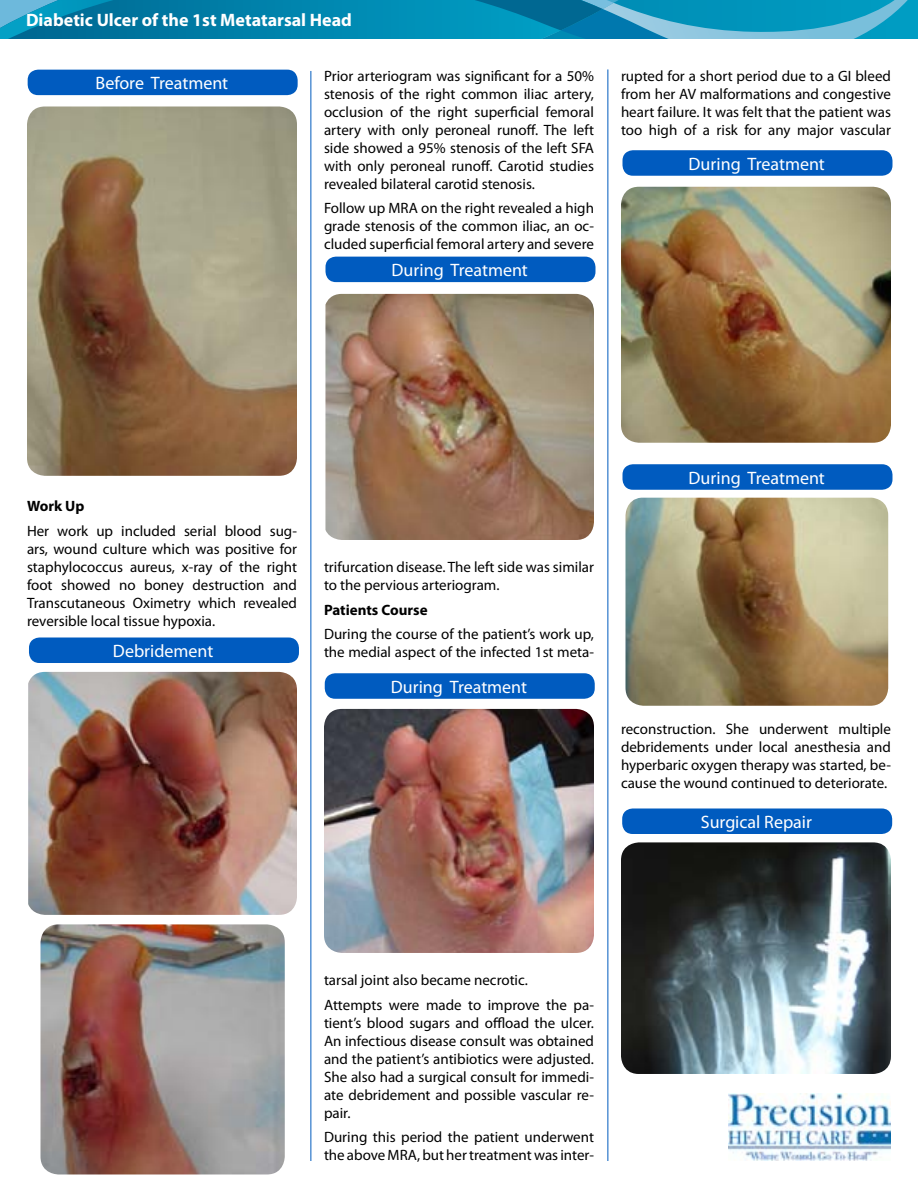
<style>
.page{position:relative;width:918px;height:1188px;background:#fff}
.page>*{position:absolute;margin:0;border:0;box-sizing:border-box;transform-origin:0 0}
.t1{font:18px "Myriad Pro";color:#fff}
.t2{font:700 18px "Myriad Pro";color:#fff}
.t3{font:15px/18px "Myriad Pro";color:#000;text-align:justify}
.t4{font:700 15px "Myriad Pro";color:#000}
</style>
<div class="page">
<svg style="left:219px;top:0;width:255px;height:153px"></svg>
<svg style="left:0;top:0;width:219px;height:39px;background:#0a7fa8"></svg>
<svg style="left:474px;top:0;width:434px;height:39px;background:#1d97bd"></svg>
<div style="left:0;top:39px;width:918px;height:80px;background:#fff"></div>
<hr style="left:310px;top:71px;width:1px;height:1090px;background:#005bbf">
<hr style="left:608px;top:69px;width:1px;height:1092px;background:#005bbf">
<img style="left:27px;top:106px;width:270px;height:370px">
<img style="left:325px;top:294px;width:269px;height:246px">
<img style="left:324px;top:709px;width:270px;height:244px">
<img style="left:621px;top:187px;width:270px;height:256px">
<img style="left:28px;top:672px;width:269px;height:243px">
<img style="left:40px;top:924px;width:245px;height:250px">
<img style="left:626px;top:498px;width:262px;height:208px">
<img style="left:621px;top:842px;width:270px;height:232px">
<div style="left:28px;top:70px;width:270px;height:25px;background:#005bbf;border-radius:10px"></div>
<div style="left:622px;top:150px;width:270px;height:26px;background:#005bbf;border-radius:10px"></div>
<div style="left:622px;top:464px;width:270px;height:26px;background:#005bbf;border-radius:10px"></div>
<div style="left:326px;top:257px;width:270px;height:25px;background:#005bbf;border-radius:10px"></div>
<div style="left:325px;top:673px;width:270px;height:26px;background:#005bbf;border-radius:10px"></div>
<div style="left:622px;top:808px;width:270px;height:26px;background:#005bbf;border-radius:10px"></div>
<div style="left:29px;top:638px;width:270px;height:25px;background:#005bbf;border-radius:10px"></div>
<img style="left:729px;top:1094px;width:162px;height:67px">
<p class="t2" style="left:26px;top:8px;width:327px">Diabetic Ulcer of the 1st Metatarsal Head</p>
<p class="t1" style="left:96px;top:72px;width:134px">Before Treatment</p>
<p class="t3" style="left:324px;top:66px;width:271px">Prior arteriogram was significant for a 50% stenosis of the right common iliac artery, occlusion of the right superficial femoral artery with only peroneal runoff. The left side showed a 95% stenosis of the left SFA with only peroneal runoff. Carotid studies revealed bilateral carotid stenosis.</p>
<p class="t3" style="left:324px;top:199px;width:272px">Follow up MRA on the right revealed a high grade stenosis of the common iliac, an oc&shy;cluded superficial femoral artery and severe</p>
<p class="t1" style="left:392px;top:259px;width:138px">During Treatment</p>
<p class="t3" style="left:621px;top:66px;width:272px">rupted for a short period due to a GI bleed from her AV malformations and congestive heart failure. It was felt that the patient was too high of a risk for any major vascular</p>
<p class="t1" style="left:689px;top:153px;width:138px">During Treatment</p>
<p class="t4" style="left:27px;top:496px;width:59px">Work Up</p>
<p class="t3" style="left:27px;top:521px;width:272px">Her work up included serial blood sug&shy;ars, wound culture which was positive for staphylococcus aureus, x-ray of the right foot showed no boney destruction and Transcutaneous Oximetry which revealed reversible local tissue hypoxia.</p>
<p class="t1" style="left:113px;top:640px;width:102px">Debridement</p>
<p class="t3" style="left:324px;top:558px;width:272px">trifurcation disease. The left side was similar to the pervious arteriogram.</p>
<p class="t4" style="left:324px;top:600px;width:105px">Patients Course</p>
<p class="t3" style="left:324px;top:625px;width:272px">During the course of the patient’s work up, the medial aspect of the infected 1st meta-</p>
<p class="t1" style="left:391px;top:676px;width:138px">During Treatment</p>
<p class="t1" style="left:689px;top:467px;width:138px">During Treatment</p>
<p class="t3" style="left:621px;top:720px;width:272px">reconstruction. She underwent multiple debridements under local anesthesia and hyperbaric oxygen therapy was started, be&shy;cause the wound continued to deteriorate.</p>
<p class="t1" style="left:701px;top:811px;width:113px">Surgical Repair</p>
<p class="t3" style="left:324px;top:967px;width:271px;line-height:24.8px">tarsal joint also became necrotic.<br>Attempts were made to improve the pa-</p>
<p class="t3" style="left:324px;top:1013px;width:272px">tient’s blood sugars and offload the ulcer.<br>An infectious disease consult was obtained and the patient’s antibiotics were adjusted.<br>She also had a surgical consult for immedi&shy;ate debridement and possible vascular re&shy;pair.</p>
<p class="t3" style="left:324px;top:1128px;width:272px">During this period the patient underwent the above MRA, but her treatment was inter-</p>
</div>
